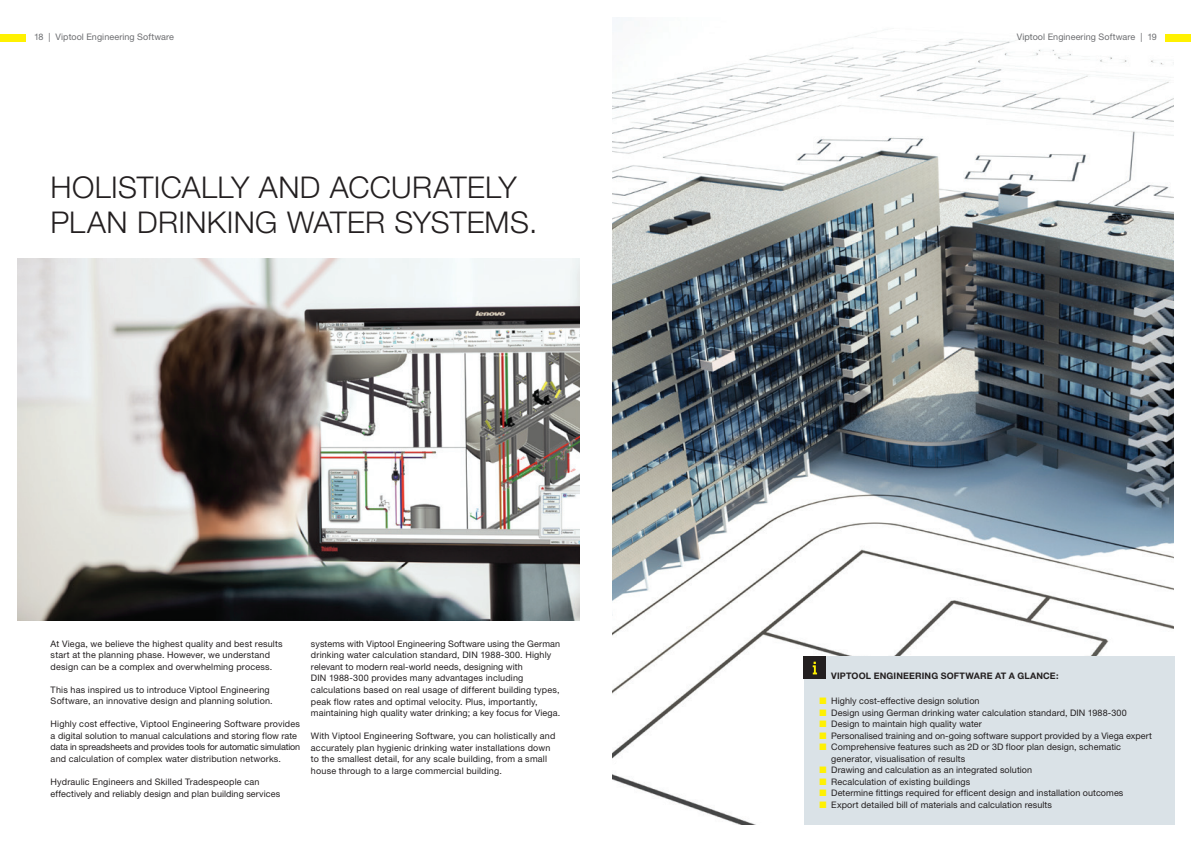
<style>
.page{position:relative;width:1191px;height:842px;background:#fff}
.page>*{position:absolute;margin:0;border:0;box-sizing:border-box;transform-origin:0 0}
.t1{font:30px/34.5px "M Ying Hei PR Cfor Viega W3";letter-spacing:.01em;color:#231f20}
.t2{font:9px/11.5px "M Ying Hei PR Cfor Viega W4";letter-spacing:.015em;color:#231f20}
.t3{font:9px "M Ying Hei PR Cfor Viega W4";letter-spacing:.01em;color:#6c6d70}
.t4{font:9px "M Ying Hei PR Cfor Viega W7";letter-spacing:.015em;color:#231f20}
.s1{color:#fff101}
</style>
<div class="page">
<img style="left:18px;top:258px;width:561px;height:363px">
<img style="left:612px;top:17px;width:562px;height:808px">
<div style="left:804px;top:656px;width:370px;height:169px;background:#dae2e7"></div>
<div style="left:803px;top:656px;width:23px;height:23px;background:#231f20"></div>
<svg style="left:812px;top:662px;width:5px;height:12px"></svg>
<div style="left:1165px;top:34px;width:26px;height:7px;background:#fff101"></div>
<div style="left:0;top:34px;width:26px;height:7px;background:#fff101"></div>
<p class="t3" style="left:34px;top:32px;width:142px">18 | Viptool Engineering Software</p>
<p class="t3" style="left:1016px;top:32px;width:142px">Viptool Engineering Software | 19</p>
<h1 class="t1" style="left:50px;top:170px;width:488px">HOLISTICALLY AND ACCURATELY<br>PLAN DRINKING WATER SYSTEMS.</h1>
<p class="t2" style="left:51px;top:638px;width:233px">At Viega, we believe the highest quality and best results start at the planning phase. However, we understand design can be a complex and overwhelming process.</p>
<p class="t2" style="left:51px;top:684px;width:223px">This has inspired us to introduce Viptool Engineering<br>Software, an innovative design and planning solution.</p>
<p class="t2" style="left:51px;top:718px;width:251px">Highly cost effective, Viptool Engineering Software provides a digital solution to manual calculations and storing flow rate data in spreadsheets and provides tools for automatic simulation and calculation of complex water distribution networks.</p>
<p class="t2" style="left:51px;top:776px;width:231px">Hydraulic Engineers and Skilled Tradespeople can effectively and reliably design and plan building services</p>
<p class="t2" style="left:311px;top:638px;width:251px">systems with Viptool Engineering Software using the German drinking water calculation standard, DIN 1988-300. Highly relevant to modern real-world needs, designing with<br>DIN 1988-300 provides many advantages including calculations based on real usage of different building types, peak flow rates and optimal velocity. Plus, importantly, maintaining high quality water drinking; a key focus for Viega.</p>
<p class="t2" style="left:311px;top:730px;width:246px">With Viptool Engineering Software, you can holistically and accurately plan hygienic drinking water installations down to the smallest detail, for any scale building, from a small house through to a large commercial building.</p>
<p class="t4" style="left:831px;top:670px;width:229px">VIPTOOL ENGINEERING SOFTWARE AT A GLANCE:</p>
<p class="t2" style="left:819px;top:695px;width:162px"><span class="s1">■</span> Highly cost-effective design solution</p>
<p class="t2" style="left:819px;top:707px;width:309px"><span class="s1">■</span> Design using German drinking water calculation standard, DIN 1988-300</p>
<p class="t2" style="left:819px;top:718px;width:164px"><span class="s1">■</span> Design to maintain high quality water</p>
<p class="t2" style="left:819px;top:730px;width:334px"><span class="s1">■</span> Personalised training and on-going software support provided by a Viega expert</p>
<p class="t2" style="left:831px;top:741px;width:291px;text-indent:-12px"><span class="s1">■</span> Comprehensive features such as 2D or 3D floor plan design, schematic generator, visualisation of results</p>
<p class="t2" style="left:819px;top:764px;width:214px"><span class="s1">■</span> Drawing and calculation as an integrated solution</p>
<p class="t2" style="left:819px;top:776px;width:152px"><span class="s1">■</span> Recalculation of existing buildings</p>
<p class="t2" style="left:819px;top:787px;width:305px"><span class="s1">■</span> Determine fittings required for efficent design and installation outcomes</p>
<p class="t2" style="left:819px;top:799px;width:234px"><span class="s1">■</span> Export detailed bill of materials and calculation results</p>
</div>
